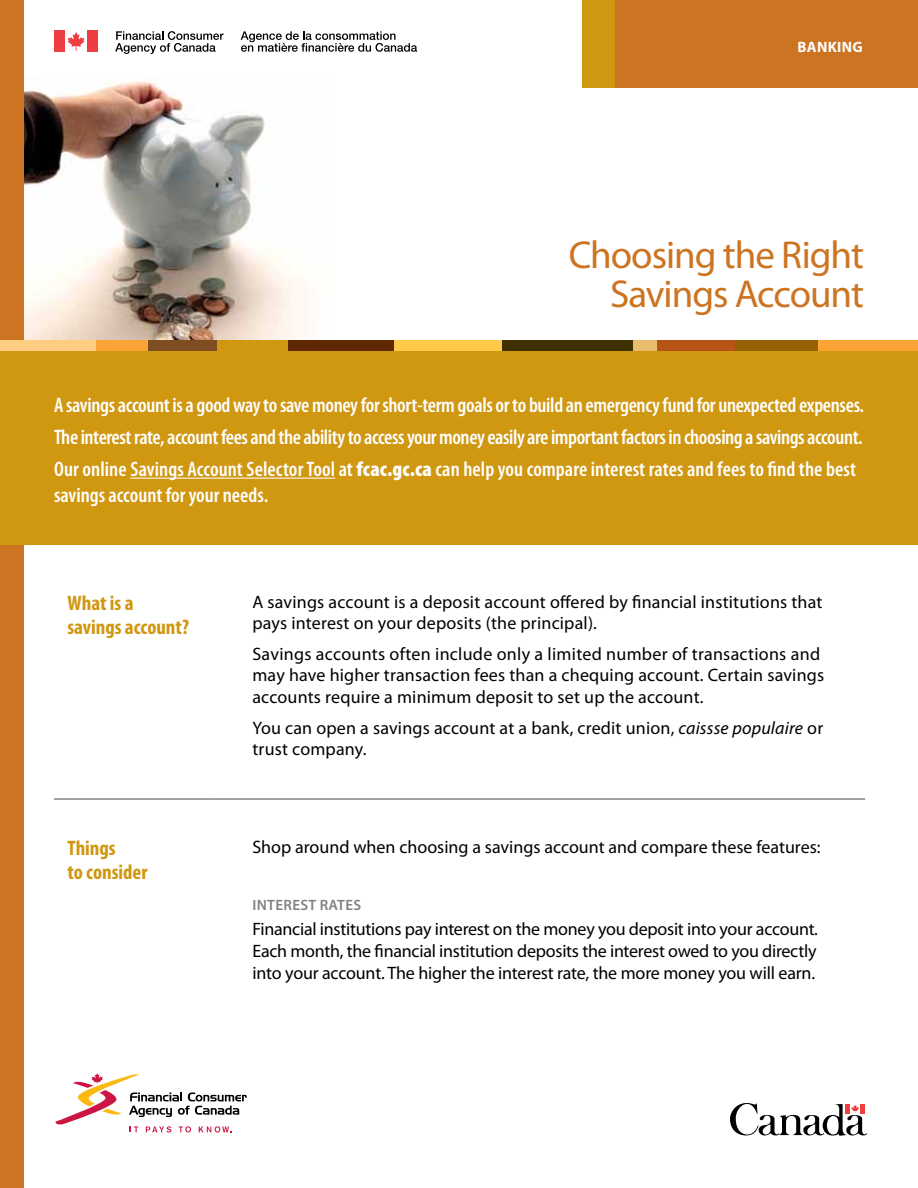
<style>
.page{position:relative;width:918px;height:1188px;background:#fff}
.page>*{position:absolute;margin:0;border:0;box-sizing:border-box;transform-origin:0 0}
.t1{font:39px/39px "Myriad Pro";letter-spacing:-.025em;color:#cd7422;text-align:right}
.t2{font:600 condensed 21px/32.2px "Myriad Pro";color:#fff;text-align:justify}
.t3{font:700 condensed 21px/24px "Myriad Pro";color:#d09710}
.t4{font:18px/21.8px "Myriad Pro";letter-spacing:.01em;color:#000}
.t5{font:600 15px "Myriad Pro";letter-spacing:.02em;color:#808285}
.t6{font:700 15px "Myriad Pro";letter-spacing:.02em;color:#fff}
.s1{font-weight:900}
.s2{font-style:italic}
</style>
<div class="page">
<img style="left:23px;top:77px;width:277px;height:263px">
<div style="left:54px;top:31px;width:10px;height:21px;background:#ef3e42"></div>
<div style="left:88px;top:31px;width:10px;height:21px;background:#ef3e42"></div>
<svg style="left:68px;top:32px;width:17px;height:19px"></svg>
<svg style="left:115px;top:31px;width:109px;height:23px"></svg>
<svg style="left:241px;top:31px;width:176px;height:21px"></svg>
<div style="left:0;top:0;width:23px;height:1188px;background:#cd7422"></div>
<div style="left:582px;top:0;width:71px;height:87px;background:#d09710"></div>
<div style="left:616px;top:0;width:302px;height:87px;background:#cd7422"></div>
<svg style="left:730px;top:1103px;width:137px;height:33px"></svg>
<svg style="left:56px;top:1073px;width:191px;height:60px"></svg>
<div style="left:0;top:346px;width:918px;height:199px;background:#d09710"></div>
<div style="left:287px;top:340px;width:108px;height:11px;background:#602800"></div>
<div style="left:395px;top:340px;width:108px;height:11px;background:#ffca49"></div>
<div style="left:0;top:340px;width:97px;height:11px;background:#fecd82"></div>
<div style="left:96px;top:340px;width:53px;height:11px;background:#faa436"></div>
<div style="left:148px;top:340px;width:70px;height:11px;background:#7f4e20"></div>
<div style="left:218px;top:340px;width:70px;height:11px;background:#d09710"></div>
<div style="left:502px;top:340px;width:133px;height:11px;background:#3f3000"></div>
<div style="left:633px;top:340px;width:26px;height:11px;background:#e8bd6d"></div>
<div style="left:658px;top:340px;width:80px;height:11px;background:#b65415"></div>
<div style="left:736px;top:340px;width:84px;height:11px;background:#946102"></div>
<div style="left:818px;top:340px;width:100px;height:11px;background:#faa436"></div>
<hr style="left:54px;top:798px;width:155px;height:2px;background:#808285">
<hr style="left:209px;top:798px;width:656px;height:2px;background:#808285">
<hr style="left:130px;top:478px;width:205px;height:1px;background:#fff">
<p class="t6" style="left:798px;top:37px;width:67px">BANKING</p>
<h1 class="t1" style="left:569px;top:235px;width:297px">Choosing the Right<br>Savings Account</h1>
<p class="t2" style="left:54px;top:389px;width:812px">A savings account is a good way to save money for short-term goals or to build an emergency fund for unexpected expenses.<br>The interest rate, account fees and the ability to access your money easily are important factors in choosing a savings account.<br>Our online Savings Account Selector Tool at <span class="s1">fcac.gc.ca</span> can help you compare interest rates and fees to find the best</p>
<p class="t2" style="left:54px;top:479px;width:216px">savings account for your needs.</p>
<p class="t3" style="left:68px;top:590px;width:123px">What is a savings account?</p>
<p class="t4" style="left:252px;top:590px;width:572px">A savings account is a deposit account offered by financial institutions that pays interest on your deposits (the principal).</p>
<p class="t4" style="left:252px;top:642px;width:573px">Savings accounts often include only a limited number of transactions and may have higher transaction fees than a chequing account. Certain savings accounts require a minimum deposit to set up the account.</p>
<p class="t4" style="left:252px;top:716px;width:572px">You can open a savings account at a bank, credit union, <span class="s2">caissse populaire</span> or trust company.</p>
<p class="t3" style="left:68px;top:836px;width:82px">Things<br>to consider</p>
<p class="t4" style="left:252px;top:836px;width:570px">Shop around when choosing a savings account and compare these features:</p>
<p class="t5" style="left:253px;top:895px;width:110px">INTEREST RATES</p>
<p class="t4" style="left:252px;top:918px;width:567px;text-align:justify">Financial institutions pay interest on the money you deposit into your account.<br>Each month, the financial institution deposits the interest owed to you directly into your account. The higher the interest rate, the more money you will earn.</p>
</div>
